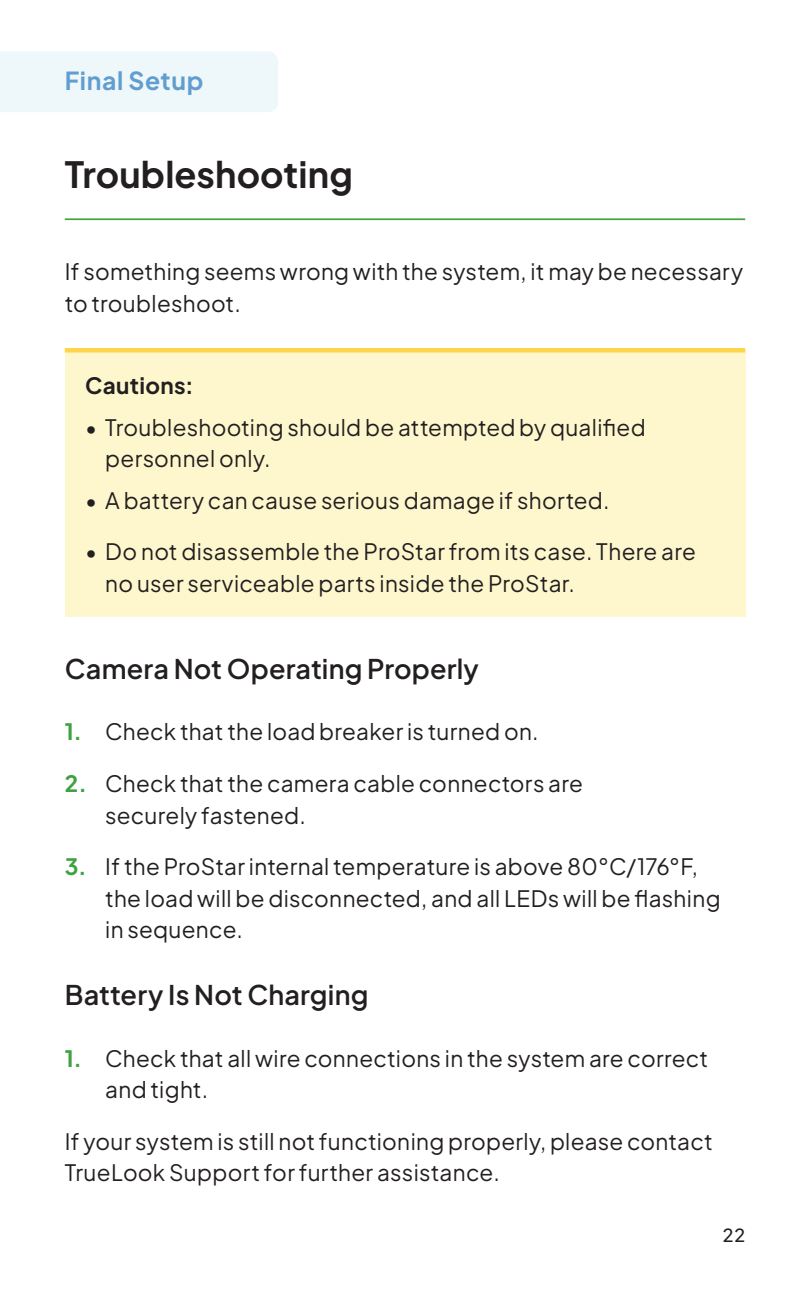
<style>
.page{position:relative;width:810px;height:1296px;background:#fff}
.page>*{position:absolute;margin:0;border:0;box-sizing:border-box;transform-origin:0 0}
.t1{font:700 36px "Plus Jakarta Sans";letter-spacing:.005em;color:#231f20}
.t2{font:600 27px "Plus Jakarta Sans";letter-spacing:.005em;color:#231f20}
.t3{font:700 24.75px "Plus Jakarta Sans";letter-spacing:.025em;color:#619dcf}
.t4{font:22.5px/31.5px "Plus Jakarta Sans";letter-spacing:.015em;color:#231f20}
.t5{font:700 22.5px "Plus Jakarta Sans";letter-spacing:.015em;color:#231f20}
.t6{font:500 18px "Plus Jakarta Sans";color:#231f20}
.s1{font-weight:700;color:#3da23f}
</style>
<div class="page">
<div style="left:0;top:52px;width:278px;height:60px;background:#eef7fa"></div>
<hr style="left:65px;top:218px;width:680px;height:2px;background:#3da23f">
<div style="left:65px;top:350px;width:680px;height:267px;background:#fef7cd"></div>
<div style="left:65px;top:348px;width:680px;height:5px;background:#fed549"></div>
<p class="t3" style="left:65px;top:72px;width:140px">Final Setup</p>
<h1 class="t1" style="left:65px;top:161px;width:290px">Troubleshooting</h1>
<p class="t4" style="left:65px;top:258px;width:680px">If something seems wrong with the system, it may be necessary to troubleshoot.</p>
<p class="t5" style="left:85px;top:377px;width:110px">Cautions:</p>
<p class="t4" style="left:105px;top:414px;width:542px;text-indent:-20px">• Troubleshooting should be attempted by qualified personnel only.</p>
<p class="t4" style="left:85px;top:487px;width:526px">• A battery can cause serious damage if shorted.</p>
<p class="t4" style="left:105px;top:539px;width:592px;text-indent:-20px">• Do not disassemble the ProStar from its case. There are no user serviceable parts inside the ProStar.</p>
<p class="t2" style="left:65px;top:658px;width:416px">Camera Not Operating Properly</p>
<p class="t4" style="left:65px;top:719px;width:475px"><span class="s1">1.</span> Check that the load breaker is turned on.</p>
<p class="t4" style="left:105px;top:770px;width:479px;text-indent:-40px"><span class="s1">2.</span> Check that the camera cable connectors are securely fastened.</p>
<p class="t4" style="left:105px;top:849px;width:617px;text-indent:-40px"><span class="s1">3.</span> If the ProStar internal temperature is above 80°C/176°F, the load will be disconnected, and all LEDs will be flashing in sequence.</p>
<p class="t2" style="left:65px;top:984px;width:305px">Battery Is Not Charging</p>
<p class="t4" style="left:105px;top:1045px;width:604px;text-indent:-40px"><span class="s1">1.</span> Check that all wire connections in the system are correct and tight.</p>
<p class="t4" style="left:65px;top:1128px;width:650px">If your system is still not functioning properly, please contact<br>TrueLook Support for further assistance.</p>
<p class="t6" style="left:723px;top:1229px;width:24px">22</p>
</div>
